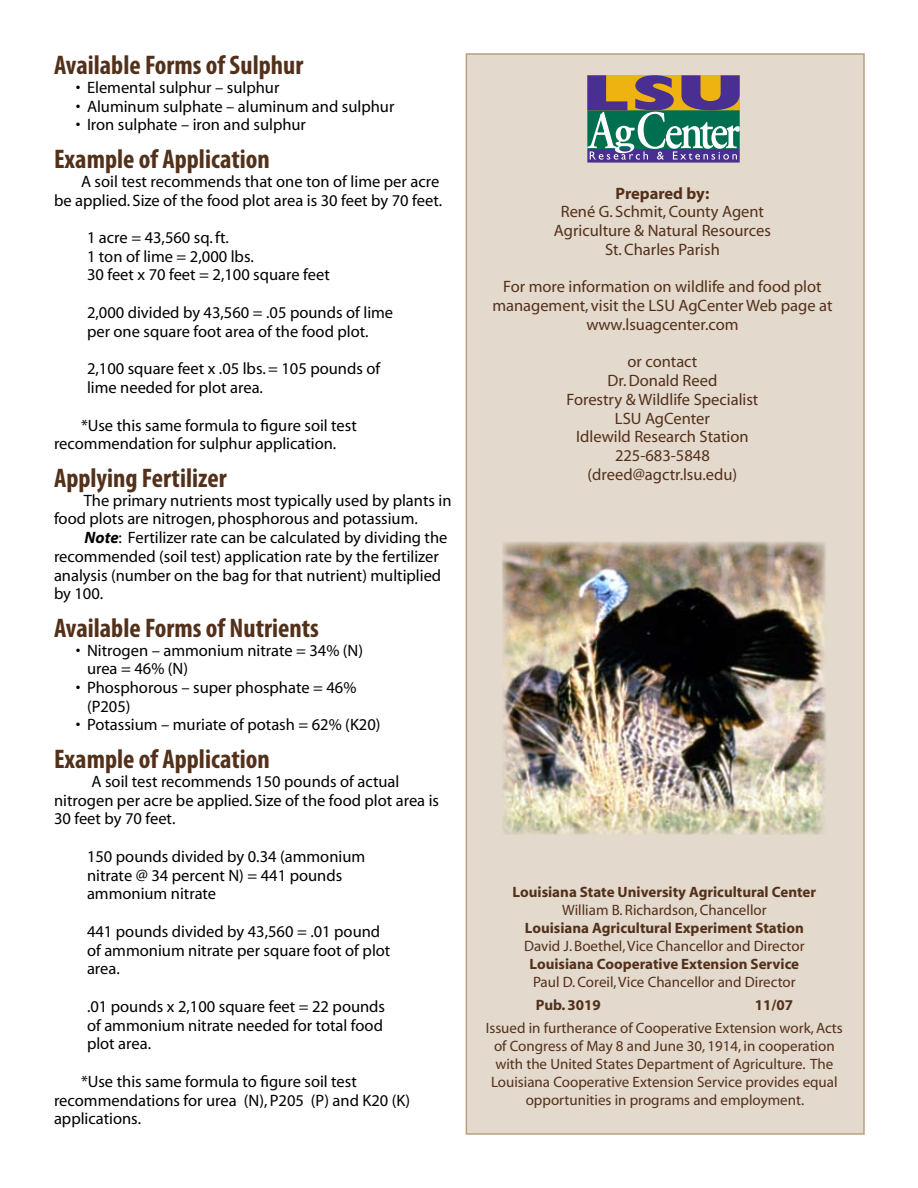
<style>
.page{position:relative;width:918px;height:1188px;background:#fff}
.page>*{position:absolute;margin:0;border:0;box-sizing:border-box;transform-origin:0 0}
.t1{font:700 condensed 27px "Myriad Pro";color:#53301a}
.t2{font:16.5px/18.8px "Myriad";color:#000}
.t3{font:16.5px/18.8px "Myriad";color:#53301a;text-align:center}
.t4{font:700 16.5px "Myriad";letter-spacing:-.005em;color:#53301a}
.t5{font:15px/18px "Myriad";color:#53301a;text-align:center}
.t6{font:700 15px "Myriad";color:#53301a}
.s1{font-weight:700;font-style:italic}
</style>
<div class="page">
<div style="left:466px;top:54px;width:398px;height:1080px;background:#e3d9cc"></div>
<div style="left:466px;top:53px;width:399px;height:1082px;border:2px solid #ba9f80"></div>
<div style="left:587px;top:149px;width:153px;height:14px;background:#492f92"></div>
<svg style="left:587px;top:75px;width:153px;height:85px;background:#6a7a77"></svg>
<img style="left:502px;top:542px;width:324px;height:292px">
<h1 class="t1" style="left:54px;top:48px;width:251px">Available Forms of Sulphur</h1>
<p class="t2" style="left:76px;top:79px;width:205px">• Elemental sulphur – sulphur</p>
<p class="t2" style="left:76px;top:98px;width:320px">• Aluminum sulphate – aluminum and sulphur</p>
<p class="t2" style="left:76px;top:116px;width:232px">• Iron sulphate – iron and sulphur</p>
<h1 class="t1" style="left:54px;top:142px;width:217px">Example of Application</h1>
<p class="t2" style="left:54px;top:173px;width:390px;text-align:right">A soil test recommends that one ton of lime per acre<br>be applied. Size of the food plot area is 30 feet by 70 feet.</p>
<p class="t2" style="left:87px;top:229px;width:244px">1 acre = 43,560 sq. ft.<br>1 ton of lime = 2,000 lbs.<br>30 feet x 70 feet = 2,100 square feet</p>
<p class="t2" style="left:87px;top:304px;width:308px">2,000 divided by 43,560 = .05 pounds of lime per one square foot area of the food plot.</p>
<p class="t2" style="left:87px;top:360px;width:295px">2,100 square feet x .05 lbs. = 105 pounds of lime needed for plot area.</p>
<p class="t2" style="left:54px;top:416px;width:304px;text-indent:27px">*Use this same formula to figure soil test recommendation for sulphur application.</p>
<h1 class="t1" style="left:54px;top:461px;width:174px">Applying Fertilizer</h1>
<p class="t2" style="left:54px;top:491px;width:399px;text-indent:30px">The primary nutrients most typically used by plants in food plots are nitrogen, phosphorous and potassium.</p>
<p class="t2" style="left:54px;top:529px;width:395px;text-indent:30px"><span class="s1">Note</span>: Fertilizer rate can be calculated by dividing the recommended (soil test) application rate by the fertilizer analysis (number on the bag for that nutrient) multiplied by 100.</p>
<h1 class="t1" style="left:54px;top:611px;width:266px">Available Forms of Nutrients</h1>
<p class="t2" style="left:87px;top:641px;width:278px;text-indent:-11px">• Nitrogen – ammonium nitrate = 34% (N) urea = 46% (N)</p>
<p class="t2" style="left:87px;top:679px;width:271px;text-indent:-11px">• Phosphorous – super phosphate = 46% (P205)</p>
<p class="t2" style="left:76px;top:716px;width:306px">• Potassium – muriate of potash = 62% (K20)</p>
<h1 class="t1" style="left:54px;top:742px;width:217px">Example of Application</h1>
<p class="t2" style="left:54px;top:773px;width:387px;text-indent:37px">A soil test recommends 150 pounds of actual nitrogen per acre be applied. Size of the food plot area is<br>30 feet by 70 feet.</p>
<p class="t2" style="left:87px;top:848px;width:280px">150 pounds divided by 0.34 (ammonium nitrate @ 34 percent N) = 441 pounds ammonium nitrate</p>
<p class="t2" style="left:87px;top:923px;width:305px">441 pounds divided by 43,560 = .01 pound of ammonium nitrate per square foot of plot area.</p>
<p class="t2" style="left:87px;top:998px;width:300px">.01 pounds x 2,100 square feet = 22 pounds of ammonium nitrate needed for total food plot area.</p>
<p class="t2" style="left:54px;top:1073px;width:358px;text-indent:27px">*Use this same formula to figure soil test recommendations for urea (N), P205 (P) and K20 (K) applications.</p>
<p class="t4" style="left:616px;top:185px;width:95px">Prepared by:</p>
<p class="t3" style="left:554px;top:203px;width:219px">René G. Schmit, County Agent<br>Agriculture &amp; Natural Resources<br>St. Charles Parish</p>
<p class="t3" style="left:492px;top:278px;width:342px">For more information on wildlife and food plot management, visit the LSU AgCenter Web page at www.lsuagcenter.com</p>
<p class="t3" style="left:566px;top:353px;width:193px">or contact<br>Dr. Donald Reed<br>Forestry &amp; Wildlife Specialist<br>LSU AgCenter<br>Idlewild Research Station<br>225-683-5848 (dreed@agctr.lsu.edu)</p>
<p class="t6" style="left:513px;top:884px;width:305px">Louisiana State University Agricultural Center</p>
<p class="t5" style="left:562px;top:901px;width:206px">William B. Richardson, Chancellor</p>
<p class="t6" style="left:525px;top:920px;width:280px">Louisiana Agricultural Experiment Station</p>
<p class="t5" style="left:524px;top:937px;width:282px">David J. Boethel, Vice Chancellor and Director</p>
<p class="t6" style="left:530px;top:956px;width:271px">Louisiana Cooperative Extension Service</p>
<p class="t5" style="left:533px;top:973px;width:264px">Paul D. Coreil, Vice Chancellor and Director</p>
<p class="t6" style="left:536px;top:997px;width:67px">Pub. 3019</p>
<p class="t6" style="left:755px;top:997px;width:40px">11/07</p>
<p class="t5" style="left:486px;top:1020px;width:358px">Issued in furtherance of Cooperative Extension work, Acts of Congress of May 8 and June 30, 1914, in cooperation with the United States Department of Agriculture. The Louisiana Cooperative Extension Service provides equal opportunities in programs and employment.</p>
</div>
